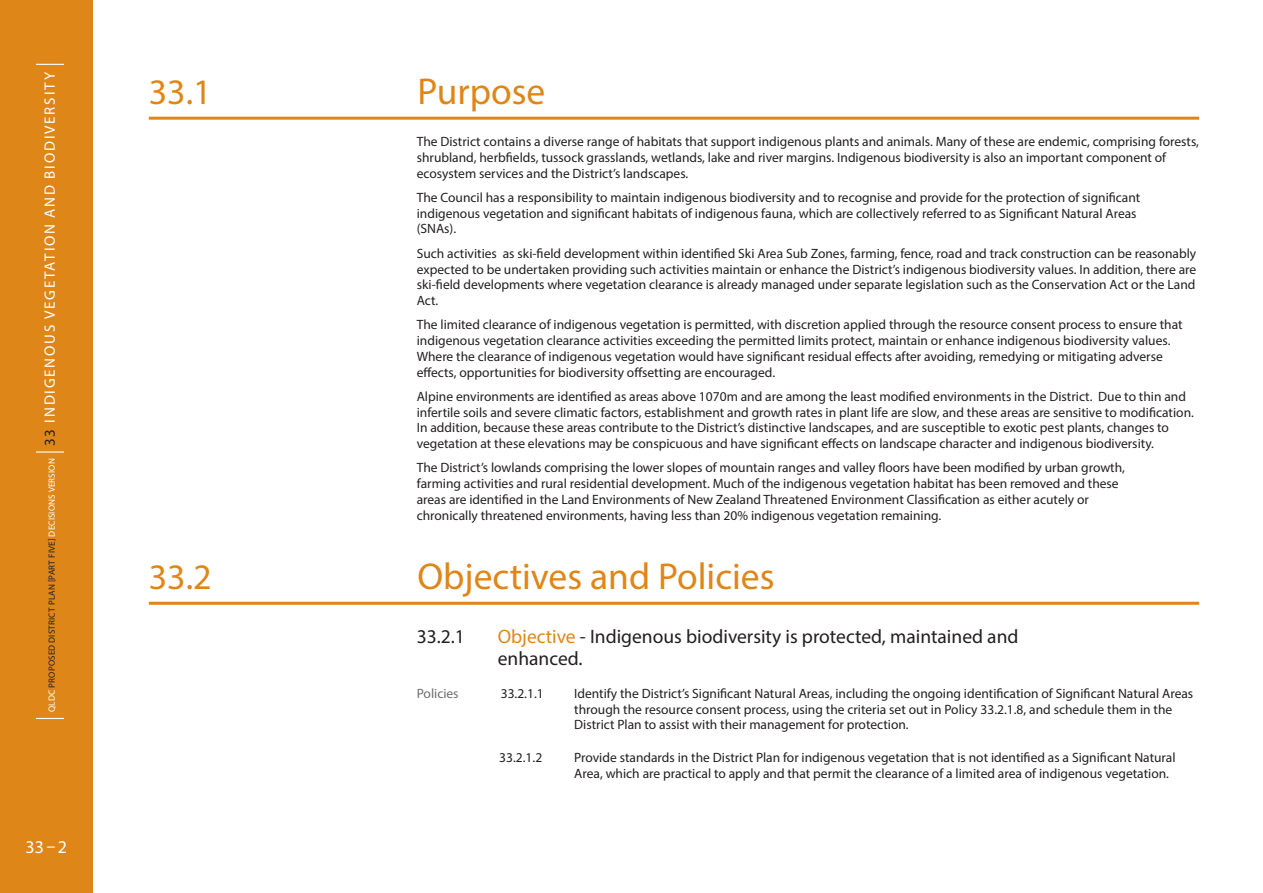
<style>
.page{position:relative;width:1263px;height:893px;background:#fff}
.page>*{position:absolute;margin:0;border:0;box-sizing:border-box;transform-origin:0 0}
.t1{font:37.5px "Myriad Pro";color:#df8619}
.t2{font:36px "Myriad Pro";color:#df8619}
.t3{font:19.5px/22.5px "Myriad Pro";color:#231f20}
.t4{font:18px "Myriad Pro";color:#fff}
.t5{font:15px "Myriad Pro";letter-spacing:.12em;color:#fff}
.t6{font:13.5px/15.8px "Myriad Pro";color:#231f20}
.t7{font:13.5px "Myriad Pro";color:#6c6d70}
.s1{font-size:9px}
.s2{font-size:9px;color:#231f20}
.s3{color:#231f20}
.s4{color:#df8619}
</style>
<div class="page">
<div style="left:0;top:0;width:92px;height:893px;background:#df8619"></div>
<svg style="left:36px;top:718px;width:28px;height:1px"></svg>
<hr style="left:36px;top:451px;width:28px;height:2px;background:#fff">
<svg style="left:36px;top:64px;width:28px;height:1px"></svg>
<hr style="left:149px;top:117px;width:1050px;height:3px;background:#df8619">
<hr style="left:149px;top:602px;width:1050px;height:3px;background:#df8619">
<p class="t5" style="left:41px;top:712px;width:641px;rotate:-90deg"><span class="s1">QLDC</span> <span class="s2">PROPOSED DISTRICT PLAN [PART FIVE]</span> <span class="s1">DECISIONS VERSION</span> <span class="s3">33</span> indi geno us vegetation and Biodiversit y</p>
<h3 class="t4" style="left:25px;top:836px;width:43px">33–2</h3>
<h2 class="t2" style="left:149px;top:70px;width:64px">33.1</h2>
<h1 class="t1" style="left:417px;top:68px;width:130px">Purpose</h1>
<p class="t6" style="left:417px;top:134px;width:784px">The District contains a diverse range of habitats that support indigenous plants and animals. Many of these are endemic, comprising forests, shrubland, herbfields, tussock grasslands, wetlands, lake and river margins. Indigenous biodiversity is also an important component of ecosystem services and the District’s landscapes.</p>
<p class="t6" style="left:417px;top:189px;width:725px">The Council has a responsibility to maintain indigenous biodiversity and to recognise and provide for the protection of significant indigenous vegetation and significant habitats of indigenous fauna, which are collectively referred to as Significant Natural Areas (SNAs).</p>
<p class="t6" style="left:417px;top:245px;width:781px;text-align:justify">Such activities as ski-field development within identified Ski Area Sub Zones, farming, fence, road and track construction can be reasonably expected to be undertaken providing such activities maintain or enhance the District’s indigenous biodiversity values. In addition, there are ski-field developments where vegetation clearance is already managed under separate legislation such as the Conservation Act or the Land Act.</p>
<p class="t6" style="left:417px;top:317px;width:767px">The limited clearance of indigenous vegetation is permitted, with discretion applied through the resource consent process to ensure that indigenous vegetation clearance activities exceeding the permitted limits protect, maintain or enhance indigenous biodiversity values.<br>Where the clearance of indigenous vegetation would have significant residual effects after avoiding, remedying or mitigating adverse effects, opportunities for biodiversity offsetting are encouraged.</p>
<p class="t6" style="left:417px;top:388px;width:779px">Alpine environments are identified as areas above 1070m and are among the least modified environments in the District. Due to thin and infertile soils and severe climatic factors, establishment and growth rates in plant life are slow, and these areas are sensitive to modification.<br>In addition, because these areas contribute to the District’s distinctive landscapes, and are susceptible to exotic pest plants, changes to vegetation at these elevations may be conspicuous and have significant effects on landscape character and indigenous biodiversity.</p>
<p class="t6" style="left:417px;top:460px;width:710px">The District’s lowlands comprising the lower slopes of mountain ranges and valley floors have been modified by urban growth, farming activities and rural residential development. Much of the indigenous vegetation habitat has been removed and these areas are identified in the Land Environments of New Zealand Threatened Environment Classification as either acutely or chronically threatened environments, having less than 20% indigenous vegetation remaining.</p>
<h2 class="t2" style="left:149px;top:555px;width:64px">33.2</h2>
<h1 class="t1" style="left:417px;top:553px;width:359px">Objectives and Policies</h1>
<h3 class="t3" style="left:417px;top:624px;width:50px">33.2.1</h3>
<h3 class="t3" style="left:498px;top:624px;width:522px"><span class="s4">Objective</span> - Indigenous biodiversity is protected, maintained and enhanced.</h3>
<p class="t7" style="left:417px;top:685px;width:43px">Policies</p>
<p class="t6" style="left:501px;top:685px;width:45px">33.2.1.1</p>
<p class="t6" style="left:574px;top:685px;width:620px">Identify the District’s Significant Natural Areas, including the ongoing identification of Significant Natural Areas through the resource consent process, using the criteria set out in Policy 33.2.1.8, and schedule them in the<br>District Plan to assist with their management for protection.</p>
<p class="t6" style="left:499px;top:749px;width:45px">33.2.1.2</p>
<p class="t6" style="left:574px;top:749px;width:603px">Provide standards in the District Plan for indigenous vegetation that is not identified as a Significant Natural<br>Area, which are practical to apply and that permit the clearance of a limited area of indigenous vegetation.</p>
</div>
